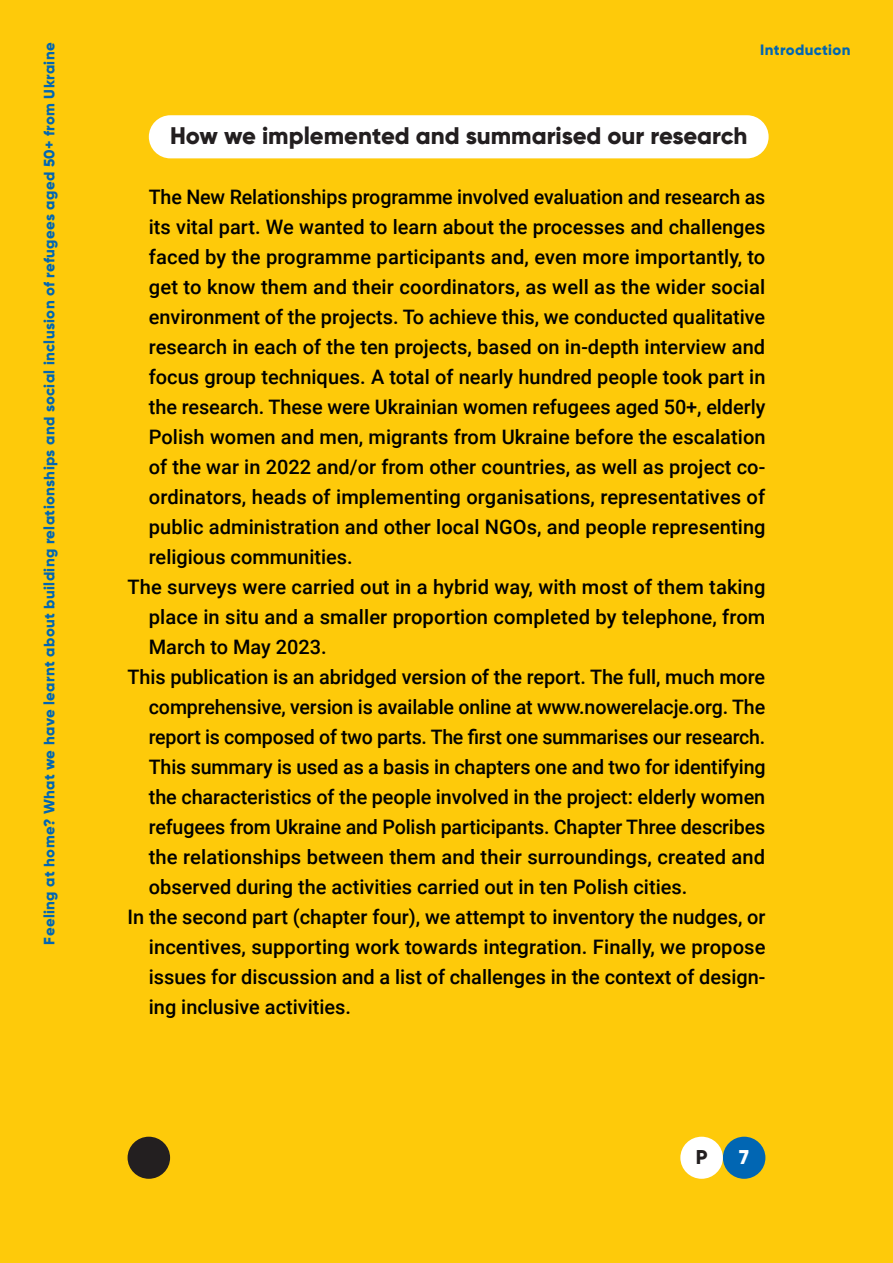
<style>
.page{position:relative;width:893px;height:1263px;background:#feca0a}
.page>*{position:absolute;margin:0;border:0;box-sizing:border-box;transform-origin:0 0}
.t1{font:800 24px "Gilroy";color:#231f20}
.t2{font:500 19.95px "Roboto";color:#000}
.t3{font:800 19.95px "Gilroy";color:#231f20}
.t4{font:800 19.95px "Gilroy";color:#fff}
.t5{font:800 15px "Gilroy";letter-spacing:.025em;color:#0166b3}
</style>
<div class="page">
<div style="left:723px;top:1137px;width:42px;height:42px;background:#0166b3;border-radius:50%"></div>
<div style="left:680px;top:1137px;width:43px;height:42px;background:#fff;border-radius:50%"></div>
<div style="left:149px;top:115px;width:620px;height:43px;background:#fff;border-radius:22px"></div>
<div style="left:128px;top:1137px;width:42px;height:42px;background:#231f20;border-radius:50%"></div>
<p class="t5" style="left:40px;top:945px;width:904px;rotate:-90deg">Feeling at home? What we have learnt about building relationships and social inclusion of refugees aged 50+ from Ukraine</p>
<p class="t5" style="left:760px;top:40px;width:92px">Introduction</p>
<p class="t1" style="left:170px;top:120px;width:579px">How we implemented and summarised our research</p>
<p class="t2" style="left:149px;top:183px;width:618px">The New Relationships programme involved evaluation and research as</p>
<p class="t2" style="left:149px;top:213px;width:618px">its vital part. We wanted to learn about the processes and challenges</p>
<p class="t2" style="left:149px;top:243px;width:618px">faced by the programme participants and, even more importantly, to</p>
<p class="t2" style="left:149px;top:273px;width:618px">get to know them and their coordinators, as well as the wider social</p>
<p class="t2" style="left:149px;top:303px;width:618px">environment of the projects. To achieve this, we conducted qualitative</p>
<p class="t2" style="left:149px;top:333px;width:618px">research in each of the ten projects, based on in-depth interview and</p>
<p class="t2" style="left:149px;top:363px;width:618px">focus group techniques. A total of nearly hundred people took part in</p>
<p class="t2" style="left:149px;top:393px;width:618px">the research. These were Ukrainian women refugees aged 50+, elderly</p>
<p class="t2" style="left:149px;top:423px;width:618px">Polish women and men, migrants from Ukraine before the escalation</p>
<p class="t2" style="left:149px;top:453px;width:618px">of the war in 2022 and/or from other countries, as well as project co-</p>
<p class="t2" style="left:149px;top:483px;width:618px">ordinators, heads of implementing organisations, representatives of</p>
<p class="t2" style="left:149px;top:513px;width:618px">public administration and other local NGOs, and people representing</p>
<p class="t2" style="left:149px;top:543px;width:205px">religious communities.</p>
<p class="t2" style="left:128px;top:573px;width:639px">The surveys were carried out in a hybrid way, with most of them taking</p>
<p class="t2" style="left:149px;top:603px;width:618px">place in situ and a smaller proportion completed by telephone, from</p>
<p class="t2" style="left:149px;top:633px;width:179px">March to May 2023.</p>
<p class="t2" style="left:128px;top:663px;width:639px">This publication is an abridged version of the report. The full, much more</p>
<p class="t2" style="left:149px;top:693px;width:618px">comprehensive, version is available online at www.nowerelacje.org. The</p>
<p class="t2" style="left:149px;top:723px;width:618px">report is composed of two parts. The first one summarises our research.</p>
<p class="t2" style="left:149px;top:753px;width:618px">This summary is used as a basis in chapters one and two for identifying</p>
<p class="t2" style="left:149px;top:783px;width:618px">the characteristics of the people involved in the project: elderly women</p>
<p class="t2" style="left:149px;top:813px;width:618px">refugees from Ukraine and Polish participants. Chapter Three describes</p>
<p class="t2" style="left:149px;top:843px;width:618px">the relationships between them and their surroundings, created and</p>
<p class="t2" style="left:149px;top:873px;width:540px">observed during the activities carried out in ten Polish cities.</p>
<p class="t2" style="left:128px;top:903px;width:640px">In the second part (chapter four), we attempt to inventory the nudges, or</p>
<p class="t2" style="left:149px;top:933px;width:618px">incentives, supporting work towards integration. Finally, we propose</p>
<p class="t2" style="left:149px;top:963px;width:618px">issues for discussion and a list of challenges in the context of design-</p>
<p class="t2" style="left:149px;top:993px;width:204px">ing inclusive activities.</p>
<p class="t3" style="left:696px;top:1145px;width:13px">P</p>
<p class="t4" style="left:739px;top:1145px;width:11px">7</p>
</div>
